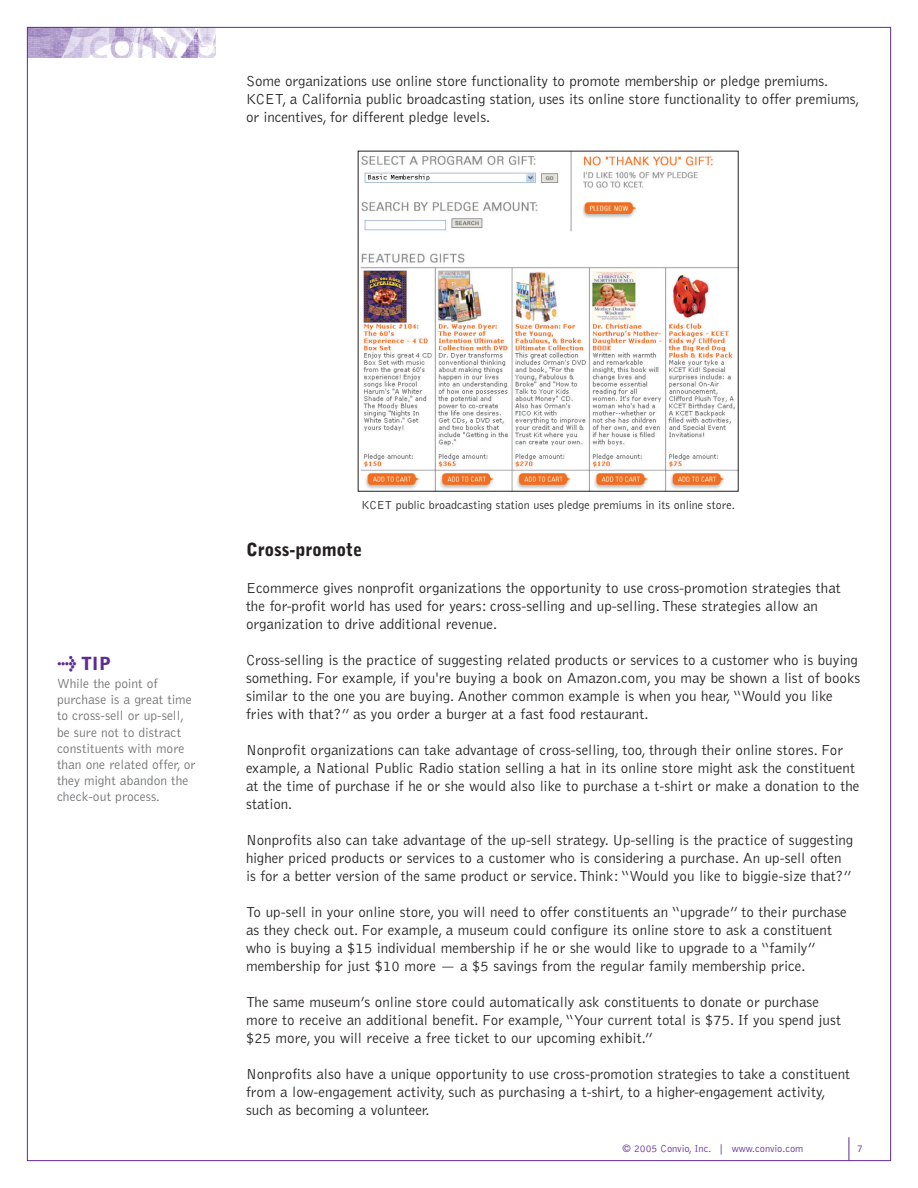
<style>
.page{position:relative;width:918px;height:1188px;background:#fff}
.page>*{position:absolute;margin:0;border:0;box-sizing:border-box;transform-origin:0 0}
.t1{font:900 18px "Bell Gothic BT";color:#231f20}
.t2{font:900 18px "Bell Gothic";color:#5e2d91}
.t3{font:300 15px/18px "Bell Gothic";color:#231f20}
.t4{font:300 13.5px/16.2px "Bell Gothic";color:#6d6f71}
.t5{font:300 12px "Bell Gothic";color:#231f20}
.t6{font:300 10.5px "Bell Gothic";color:#5e2d91}
.s1{font-family:"Meta Plus";font-size:15px}
</style>
<div class="page">
<img style="left:29px;top:29px;width:187px;height:28px">
<svg style="left:849px;top:1137px;width:1px;height:23px"></svg>
<img style="left:360px;top:153px;width:377px;height:337px">
<p class="t3" style="left:246px;top:73px;width:615px">Some organizations use online store functionality to promote membership or pledge premiums.<br>KCET, a California public broadcasting station, uses its online store functionality to offer premiums, or incentives, for different pledge levels.</p>
<p class="t2" style="left:57px;top:656px;width:56px"><span class="s1">&gt;</span> TIP</p>
<p class="t4" style="left:57px;top:676px;width:140px">While the point of purchase is a great time to cross-sell or up-sell, be sure not to distract constituents with more than one related offer, or they might abandon the check-out process.</p>
<p class="t5" style="left:361px;top:501px;width:375px">KCET public broadcasting station uses pledge premiums in its online store.</p>
<p class="t1" style="left:246px;top:544px;width:118px">Cross-promote</p>
<p class="t3" style="left:246px;top:580px;width:596px">Ecommerce gives nonprofit organizations the opportunity to use cross-promotion strategies that the for-profit world has used for years: cross-selling and up-selling.These strategies allow an organization to drive additional revenue.</p>
<p class="t3" style="left:246px;top:652px;width:616px">Cross-selling is the practice of suggesting related products or services to a customer who is buying something. For example, if you're buying a book on Amazon.com, you may be shown a list of books similar to the one you are buying. Another common example is when you hear, “Would you like fries with that?” as you order a burger at a fast food restaurant.</p>
<p class="t3" style="left:246px;top:742px;width:615px">Nonprofit organizations can take advantage of cross-selling, too, through their online stores. For example, a National Public Radio station selling a hat in its online store might ask the constituent at the time of purchase if he or she would also like to purchase a t-shirt or make a donation to the station.</p>
<p class="t3" style="left:246px;top:832px;width:609px">Nonprofits also can take advantage of the up-sell strategy. Up-selling is the practice of suggesting higher priced products or services to a customer who is considering a purchase. An up-sell often is for a better version of the same product or service.Think: “Would you like to biggie-size that?”</p>
<p class="t3" style="left:246px;top:904px;width:602px">To up-sell in your online store, you will need to offer constituents an “upgrade” to their purchase as they check out. For example, a museum could configure its online store to ask a constituent who is buying a $15 individual membership if he or she would like to upgrade to a “family” membership for just $10 more — a $5 savings from the regular family membership price.</p>
<p class="t3" style="left:246px;top:994px;width:597px">The same museum’s online store could automatically ask constituents to donate or purchase more to receive an additional benefit. For example, “Your current total is $75. If you spend just $25 more, you will receive a free ticket to our upcoming exhibit.”</p>
<p class="t3" style="left:246px;top:1066px;width:606px">Nonprofits also have a unique opportunity to use cross-promotion strategies to take a constituent from a low-engagement activity, such as purchasing a t-shirt, to a higher-engagement activity, such as becoming a volunteer.</p>
<p class="t6" style="left:622px;top:1144px;width:182px">© 2005 Convio, Inc. | www.convio.com</p>
<p class="t6" style="left:857px;top:1144px;width:7px">7</p>
</div>
